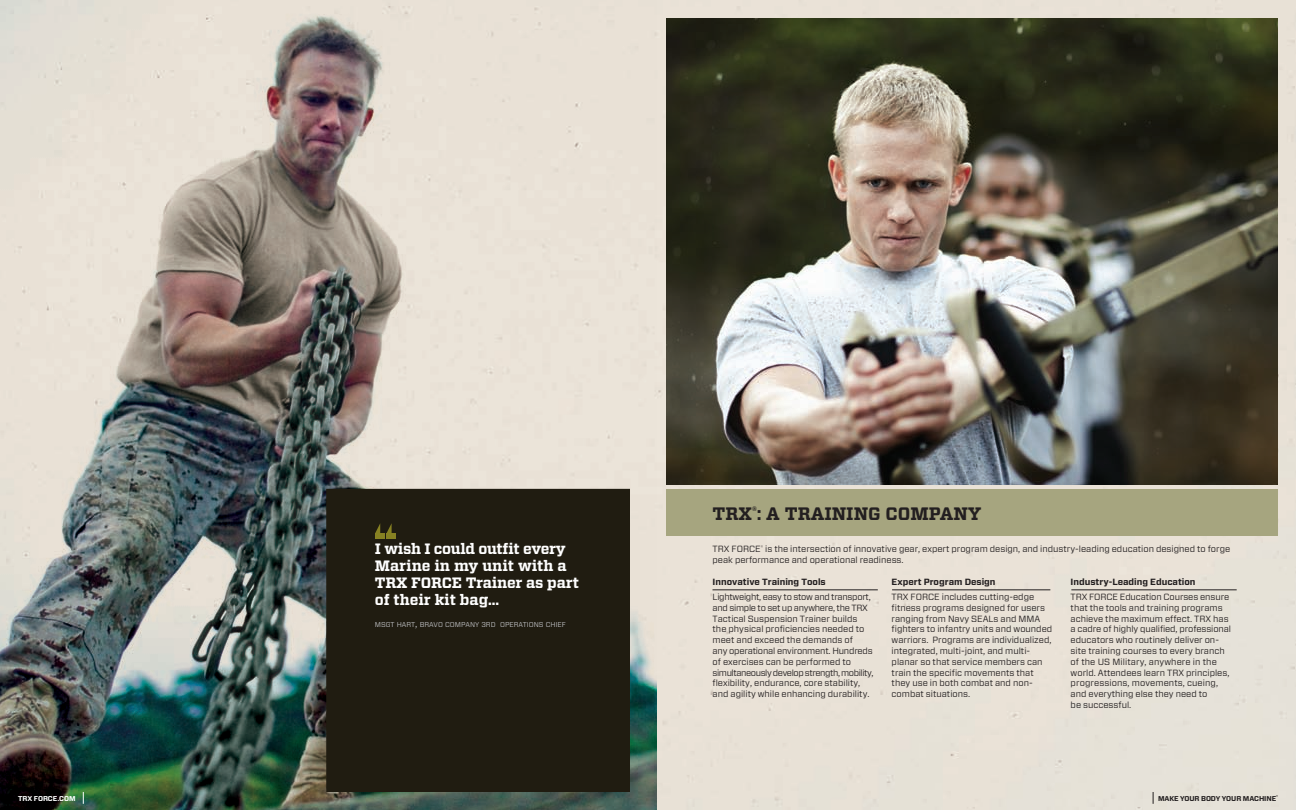
<style>
.page{position:relative;width:1296px;height:810px;background:#fff}
.page>*{position:absolute;margin:0;border:0;box-sizing:border-box;transform-origin:0 0}
.t1{font:700 18px "Vitesse";color:#231f20}
.t2{font:700 15px/17px "Vitesse";letter-spacing:-.01em;color:#fff}
.t3{font:9px/10.8px "Forza";color:#231f20}
.t4{font:700 9px "Forza";color:#231f20}
.t5{font:7px "Forza";color:#bcbdc0}
.t6{font:700 7px "Forza";color:#231f20}
.t7{font:700 7px "Forza";color:#fff}
.s1{font-size:10px}
</style>
<div class="page">
<div style="left:657px;top:0;width:639px;height:810px;background:#e8e2d7"></div>
<img style="left:0;top:0;width:657px;height:810px">
<div style="left:326px;top:489px;width:304px;height:303px;background:#201c11"></div>
<div style="left:666px;top:489px;width:612px;height:46px;background:#a6a57f"></div>
<hr style="left:713px;top:590px;width:165px;height:1px;background:#231f20">
<hr style="left:892px;top:590px;width:158px;height:1px;background:#231f20">
<hr style="left:1071px;top:590px;width:166px;height:1px;background:#231f20">
<svg style="left:1153px;top:792px;width:1px;height:12px"></svg>
<svg style="left:83px;top:792px;width:1px;height:12px"></svg>
<div style="left:375px;top:533px;width:10px;height:6px;background:#878122"></div>
<svg style="left:375px;top:523px;width:5px;height:10px"></svg>
<div style="left:387px;top:533px;width:9px;height:6px;background:#878122"></div>
<svg style="left:387px;top:523px;width:5px;height:10px"></svg>
<img style="left:666px;top:18px;width:612px;height:467px">
<p class="t7" style="left:18px;top:794px;width:59px">TRX FORCE.COM</p>
<h2 class="t2" style="left:375px;top:540px;width:206px">I wish I could outfit every<br>Marine in my unit with a<br>TRX FORCE Trainer as part of their kit bag...</h2>
<p class="t5" style="left:375px;top:620px;width:193px">MSGT HART<span class="s1">,</span> BRAVO COMPANY 3RD OPERATIONS CHIEF</p>
<h1 class="t1" style="left:713px;top:501px;width:270px">TRX<sup>®</sup>: A TRAINING COMPANY</h1>
<p class="t3" style="left:713px;top:544px;width:519px">TRX FORCE<sup>®</sup> is the intersection of innovative gear, expert program design, and industry-leading education designed to forge peak performance and operational readiness.</p>
<p class="t4" style="left:713px;top:576px;width:115px">Innovative Training Tools</p>
<p class="t3" style="left:713px;top:591px;width:163px">Lightweight, easy to stow and transport, and simple to set up anywhere, the TRX Tactical Suspension Trainer builds the physical proficiencies needed to meet and exceed the demands of<br>any operational environment. Hundreds of exercises can be performed to simultaneously develop strength, mobility, flexibility, endurance, core stability, and agility while enhancing durability.</p>
<p class="t4" style="left:892px;top:576px;width:105px">Expert Program Design</p>
<p class="t3" style="left:892px;top:591px;width:162px">TRX FORCE includes cutting-edge fitness programs designed for users ranging from Navy SEALs and MMA fighters to infantry units and wounded warriors. Programs are individualized, integrated, multi-joint, and multi&shy;planar so that service members can train the specific movements that they use in both combat and non&shy;combat situations.</p>
<p class="t4" style="left:1071px;top:576px;width:126px">Industry-Leading Education</p>
<p class="t3" style="left:1071px;top:591px;width:162px">TRX FORCE Education Courses ensure that the tools and training programs achieve the maximum effect. TRX has a cadre of highly qualified, professional educators who routinely deliver on&shy;site training courses to every branch of the US Military, anywhere in the world. Attendees learn TRX principles, progressions, movements, cueing, and everything else they need to<br>be successful.</p>
<p class="t6" style="left:1158px;top:794px;width:121px">MAKE YOUR BODY YOUR MACHINE<sup>®</sup></p>
</div>
